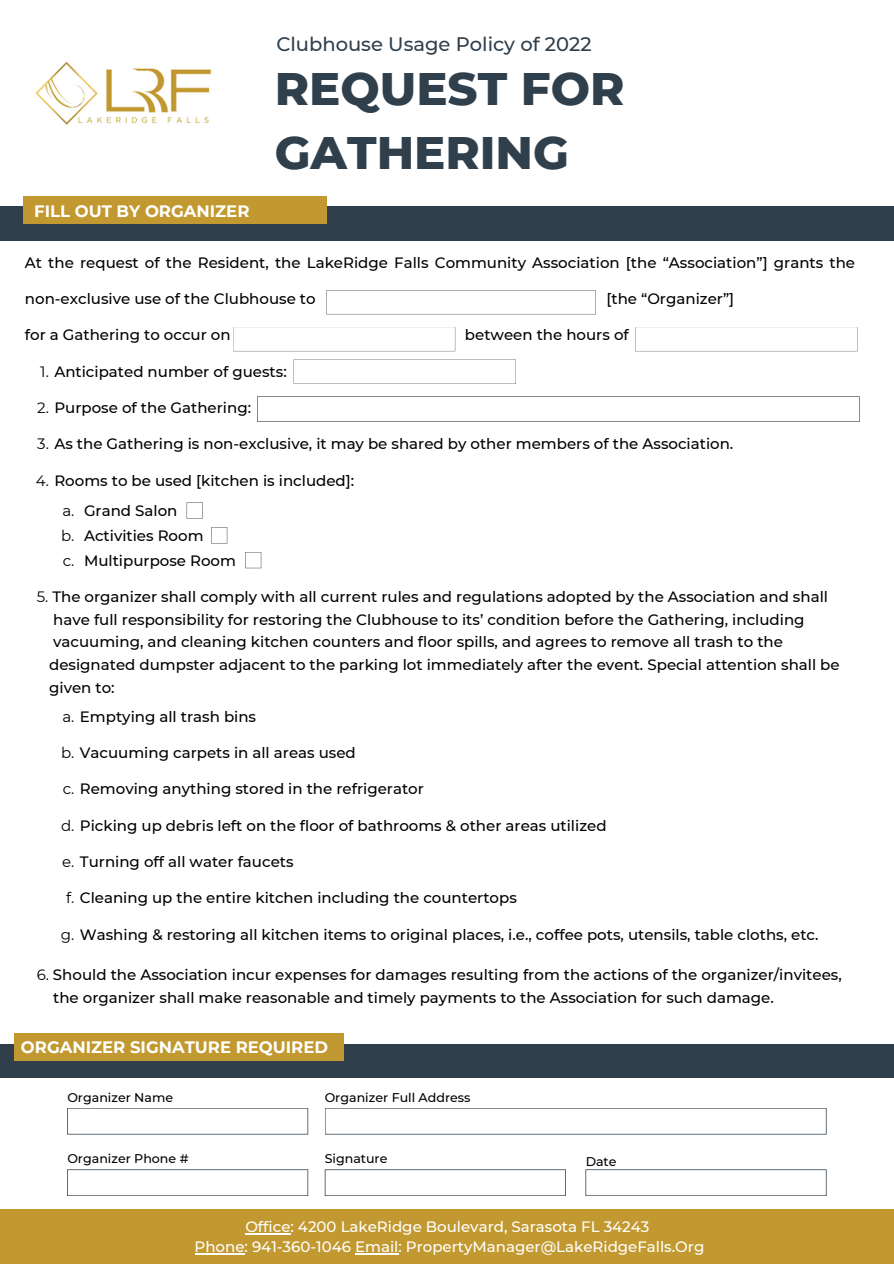
<style>
.page{position:relative;width:894px;height:1264px;background:#fff}
.page>*{position:absolute;margin:0;border:0;box-sizing:border-box;transform-origin:0 0}
.t1{font:800 46.5px/64.2px "Montserrat";color:#2f3f4c}
.t2{font:500 19.5px "Montserrat";color:#2f3f4c}
.t3{font:700 16.5px "Montserrat";color:#fff}
.t4{font:500 15px/22.5px "Montserrat";color:#000}
.t5{font:500 15px/20.2px "Montserrat";color:#fff;text-align:center}
.t6{font:500 12.6px "Montserrat";color:#000}
.s1{font-weight:400}
</style>
<div class="page">
<img style="left:35px;top:61px;width:177px;height:64px">
<div style="left:0;top:1208px;width:893px;height:55px;background:#c29930"></div>
<hr style="left:245px;top:1232px;width:45px;height:2px;background:#fff">
<hr style="left:194px;top:1253px;width:50px;height:1px;background:#fff">
<hr style="left:355px;top:1253px;width:43px;height:1px;background:#fff">
<div style="left:0;top:206px;width:893px;height:34px;background:#2f3f4c"></div>
<div style="left:23px;top:196px;width:303px;height:28px;background:#c29930"></div>
<div style="left:0;top:1044px;width:893px;height:33px;background:#2f3f4c"></div>
<div style="left:15px;top:1032px;width:329px;height:28px;background:#c29930"></div>
<svg style="left:67px;top:1108px;width:241px;height:26px"></svg>
<svg style="left:325px;top:1108px;width:501px;height:26px"></svg>
<svg style="left:67px;top:1169px;width:241px;height:27px"></svg>
<svg style="left:324px;top:1169px;width:241px;height:27px"></svg>
<svg style="left:585px;top:1169px;width:241px;height:27px"></svg>
<svg style="left:326px;top:290px;width:269px;height:24px"></svg>
<svg style="left:233px;top:327px;width:222px;height:24px"></svg>
<svg style="left:635px;top:327px;width:222px;height:24px"></svg>
<svg style="left:293px;top:359px;width:223px;height:25px"></svg>
<svg style="left:257px;top:396px;width:602px;height:26px"></svg>
<svg style="left:186px;top:502px;width:17px;height:16px"></svg>
<svg style="left:211px;top:527px;width:16px;height:16px"></svg>
<svg style="left:245px;top:552px;width:16px;height:16px"></svg>
<p class="t2" style="left:276px;top:33px;width:316px">Clubhouse Usage Policy of 2022</p>
<h5 class="t3" style="left:34px;top:201px;width:217px">FILL OUT BY ORGANIZER</h5>
<h2 class="t1" style="left:274px;top:56px;width:351px">REQUEST FOR<br>GATHERING</h2>
<h3 class="t4" style="left:25px;top:251px;width:831px">At the request of the Resident, the LakeRidge Falls Community Association [the “Association”] grants the</h3>
<h3 class="t4" style="left:25px;top:287px;width:292px">non-exclusive use of the Clubhouse to</h3>
<h3 class="t4" style="left:606px;top:287px;width:129px">[the “Organizer”]</h3>
<h3 class="t4" style="left:25px;top:324px;width:207px">for a Gathering to occur on</h3>
<h3 class="t4" style="left:465px;top:324px;width:165px">between the hours of</h3>
<h4 class="t4" style="left:40px;top:360px;width:248px"><span class="s1">1.</span> Anticipated number of guests:</h4>
<p class="t4" style="left:37px;top:396px;width:215px"><span class="s1">2.</span> Purpose of the Gathering:</p>
<p class="t4" style="left:37px;top:432px;width:697px"><span class="s1">3.</span> As the Gathering is non-exclusive, it may be shared by other members of the Association.</p>
<p class="t4" style="left:36px;top:469px;width:320px"><span class="s1">4.</span> Rooms to be used [kitchen is included]:</p>
<p class="t4" style="left:62px;top:499px;width:117px"><span class="s1">a.</span> Grand Salon</p>
<p class="t4" style="left:61px;top:524px;width:144px"><span class="s1">b.</span> Activities Room</p>
<p class="t4" style="left:63px;top:549px;width:175px"><span class="s1">c.</span> Multipurpose Room</p>
<p class="t4" style="left:49px;top:586px;width:791px;text-indent:-12px"><span class="s1">5.</span> The organizer shall comply with all current rules and regulations adopted by the Association and shall have full responsibility for restoring the Clubhouse to its’ condition before the Gathering, including vacuuming, and cleaning kitchen counters and floor spills, and agrees to remove all trash to the designated dumpster adjacent to the parking lot immediately after the event. Special attention shall be given to:</p>
<h5 class="t4" style="left:62px;top:705px;width:195px"><span class="s1">a.</span> Emptying all trash bins</h5>
<p class="t4" style="left:61px;top:741px;width:296px"><span class="s1">b.</span> Vacuuming carpets in all areas used</p>
<p class="t4" style="left:63px;top:777px;width:362px"><span class="s1">c.</span> Removing anything stored in the refrigerator</p>
<p class="t4" style="left:61px;top:814px;width:547px"><span class="s1">d.</span> Picking up debris left on the floor of bathrooms &amp; other areas utilized</p>
<p class="t4" style="left:62px;top:850px;width:233px"><span class="s1">e.</span> Turning off all water faucets</p>
<p class="t4" style="left:66px;top:886px;width:452px"><span class="s1">f.</span> Cleaning up the entire kitchen including the countertops</p>
<p class="t4" style="left:61px;top:922px;width:759px"><span class="s1">g.</span> Washing &amp; restoring all kitchen items to original places, i.e., coffee pots, utensils, table cloths, etc.</p>
<h5 class="t4" style="left:53px;top:963px;width:789px;text-indent:-16px"><span class="s1">6.</span> Should the Association incur expenses for damages resulting from the actions of the organizer/invitees, the organizer shall make reasonable and timely payments to the Association for such damage.</h5>
<h3 class="t3" style="left:21px;top:1037px;width:308px">ORGANIZER SIGNATURE REQUIRED</h3>
<p class="t6" style="left:67px;top:1089px;width:107px">Organizer Name</p>
<p class="t6" style="left:324px;top:1089px;width:147px">Organizer Full Address</p>
<p class="t6" style="left:67px;top:1150px;width:123px">Organizer Phone #</p>
<p class="t6" style="left:324px;top:1150px;width:64px">Signature</p>
<p class="t6" style="left:585px;top:1153px;width:32px">Date</p>
<h1 class="t5" style="left:194px;top:1216px;width:511px">Office: 4200 LakeRidge Boulevard, Sarasota FL 34243<br>Phone: 941-360-1046 Email: PropertyManager@LakeRidgeFalls.Org</h1>
</div>
